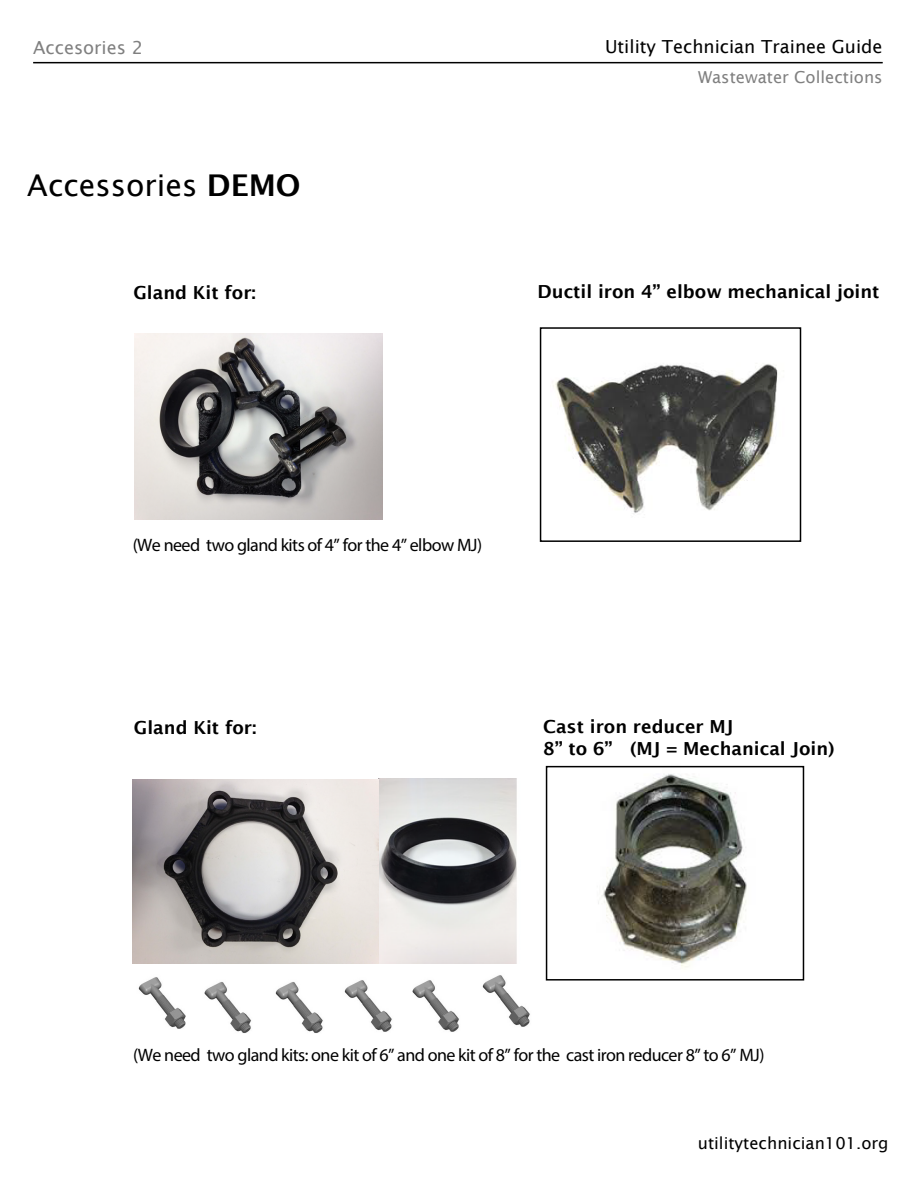
<style>
.page{position:relative;width:918px;height:1188px;background:#fff}
.page>*{position:absolute;margin:0;border:0;box-sizing:border-box;transform-origin:0 0}
.t1{font:30px "Lucida Sans";color:#000}
.t2{font:18px "Myriad Pro";letter-spacing:-.03em;color:#000}
.t3{font:600 18px/21.6px "Lucida Sans";color:#000}
.t4{font:18px "Lucida Sans";color:#000}
.t5{font:18px "Lucida Sans";color:#808080}
.t6{font:16.5px "Lucida Sans";color:#000}
.t7{font:16.5px "Lucida Sans";color:#808080}
.s1{font-weight:600}
</style>
<div class="page">
<img style="left:550px;top:765px;width:255px;height:216px">
<img style="left:482px;top:958px;width:64px;height:69px">
<img style="left:138px;top:977px;width:48px;height:52px">
<img style="left:204px;top:982px;width:47px;height:51px">
<img style="left:275px;top:982px;width:48px;height:51px">
<img style="left:412px;top:980px;width:47px;height:52px">
<img style="left:344px;top:980px;width:48px;height:52px">
<img style="left:378px;top:779px;width:162px;height:185px">
<hr style="left:33px;top:62px;width:850px;height:1px;background:#000">
<div style="left:540px;top:327px;width:261px;height:215px;border:2px solid #000"></div>
<img style="left:135px;top:333px;width:247px;height:186px">
<img style="left:132px;top:779px;width:246px;height:185px">
<div style="left:546px;top:766px;width:258px;height:215px;border:2px solid #000"></div>
<img style="left:553px;top:364px;width:225px;height:150px">
<p class="t5" style="left:33px;top:37px;width:111px">Accesories 2</p>
<h1 class="t1" style="left:27px;top:168px;width:275px">Accessories <span class="s1">DEMO</span></h1>
<p class="t3" style="left:133px;top:282px;width:124px">Gland Kit for:</p>
<p class="t4" style="left:605px;top:37px;width:279px">Utility Technician Trainee Guide</p>
<p class="t7" style="left:698px;top:68px;width:186px">Wastewater Collections</p>
<p class="t3" style="left:538px;top:281px;width:343px">Ductil iron 4” elbow mechanical joint</p>
<p class="t2" style="left:133px;top:534px;width:351px">(We need two gland kits of 4” for the 4” elbow MJ)</p>
<p class="t3" style="left:134px;top:717px;width:124px">Gland Kit for:</p>
<p class="t3" style="left:543px;top:716px;width:293px">Cast iron reducer MJ<br>8” to 6” (MJ = Mechanical Join)</p>
<p class="t2" style="left:133px;top:1044px;width:633px">(We need two gland kits: one kit of 6” and one kit of 8” for the cast iron reducer 8” to 6” MJ)</p>
<p class="t6" style="left:698px;top:1134px;width:192px">utilitytechnician101.org</p>
</div>
